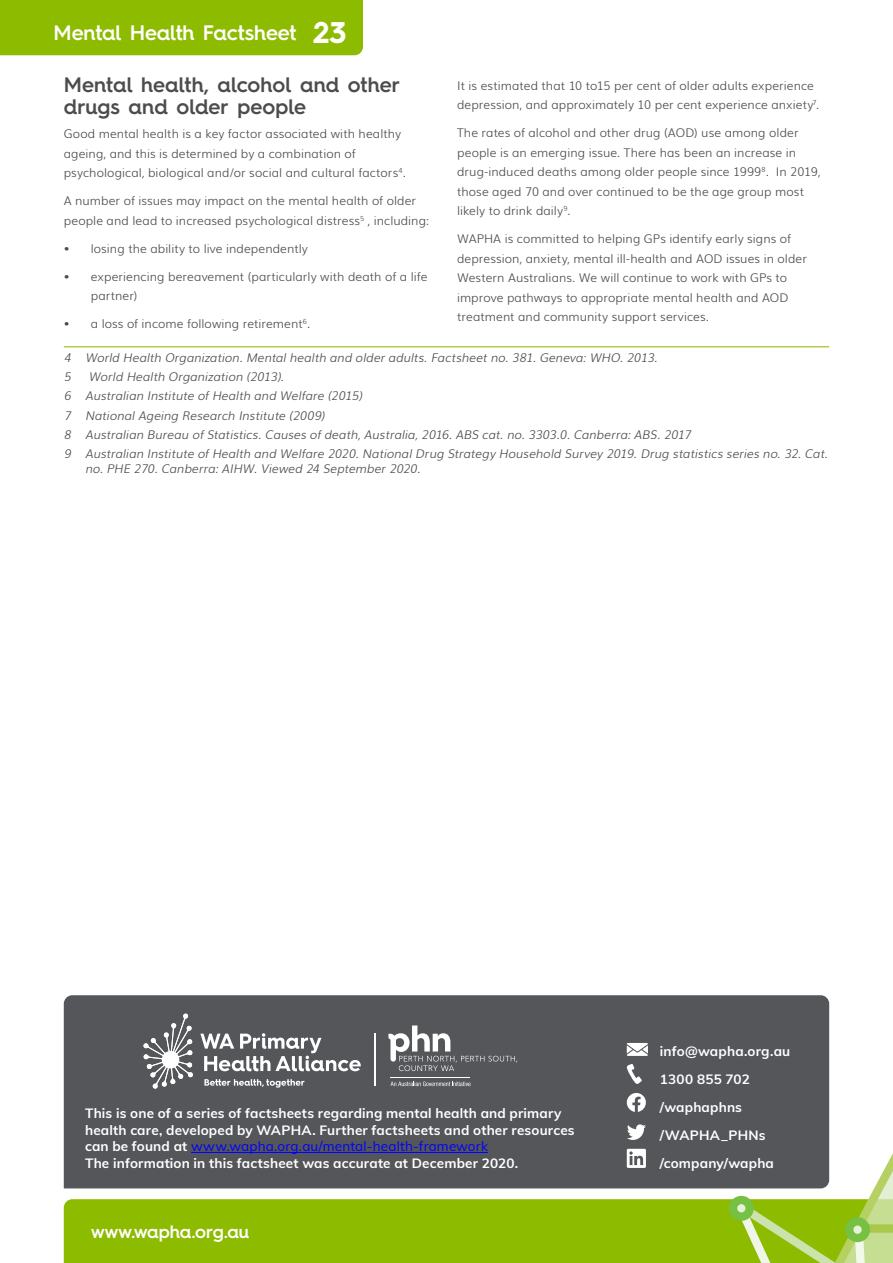
<style>
.page{position:relative;width:893px;height:1263px;background:#fff}
.page>*{position:absolute;margin:0;border:0;box-sizing:border-box;transform-origin:0 0}
.t1{font:600 21px/22.5px "Hurme Geometric Sans 4";color:#4b4c4d}
.t2{font:600 21px "Hurme Geometric Sans 4";letter-spacing:-.01em;color:#fff}
.t3{font:600 18px "Hurme Geometric Sans 4";letter-spacing:-.005em;color:#fff}
.t4{font:700 13.5px/16.5px "Muli";letter-spacing:.01em;color:#fff}
.t5{font:300 12px/19.5px "Muli";letter-spacing:.005em;color:#4b4c4d}
.Footnotes{font:italic 300 12px/15px "Muli";color:#4b4c4d}
.s1{font-weight:700;font-size:30px}
.s2{font-weight:700;font-size:27px}
.s3{font-weight:400;color:#00f}
</style>
<div class="page">
<div style="left:64px;top:1199px;width:664px;height:64px;background:#8dbb00"></div>
<svg style="left:728px;top:1127px;width:165px;height:136px"></svg>
<div style="left:0;top:0;width:363px;height:55px;background:#8dbb00"></div>
<hr style="left:64px;top:346px;width:765px;height:1px;background:#8dbb00">
<div style="left:54px;top:11px;width:309px;height:35px;background:#8dbb00"></div>
<div style="left:64px;top:995px;width:765px;height:193px;background:#54565a"></div>
<hr style="left:191px;top:1152px;width:297px;height:1px;background:#00f">
<svg style="left:627px;top:1043px;width:21px;height:13px"></svg>
<svg style="left:626px;top:1064px;width:16px;height:20px"></svg>
<svg style="left:627px;top:1093px;width:19px;height:19px"></svg>
<svg style="left:627px;top:1124px;width:19px;height:16px"></svg>
<svg style="left:627px;top:1149px;width:19px;height:19px"></svg>
<svg style="left:143px;top:1013px;width:50px;height:75px"></svg>
<svg style="left:388px;top:1025px;width:129px;height:46px;background:#707275"></svg>
<svg style="left:390px;top:1081px;width:81px;height:5px"></svg>
<hr style="left:390px;top:1077px;width:80px;height:1px;background:#fff">
<hr style="left:374px;top:1034px;width:1px;height:52px;background:#fff">
<svg style="left:200px;top:1033px;width:161px;height:38px"></svg>
<svg style="left:204px;top:1079px;width:100px;height:9px"></svg>
<h1 class="t2" style="left:54px;top:18px;width:294px">Mental Health Factsheet <span class="s1">23</span></h1>
<h2 class="t3" style="left:64px;top:20px;width:236px">Mental Health Factsheet <span class="s2">1</span></h2>
<p class="t1" style="left:64px;top:73px;width:338px">Mental health, alcohol and other drugs and older people</p>
<p class="t5" style="left:64px;top:123px;width:344px">Good mental health is a key factor associated with healthy ageing, and this is determined by a combination of psychological, biological and/or social and cultural factors<sup>4</sup>.</p>
<p class="t5" style="left:64px;top:190px;width:367px">A number of issues may impact on the mental health of older people and lead to increased psychological distress<sup>5</sup> , including:</p>
<p class="t5" style="left:64px;top:238px;width:246px">• losing the ability to live independently</p>
<p class="t5" style="left:91px;top:266px;width:338px;text-indent:-27px">• experiencing bereavement (particularly with death of a life partner)</p>
<p class="t5" style="left:64px;top:313px;width:248px">• a loss of income following retirement<sup>6</sup>.</p>
<p class="Footnotes" style="left:64px;top:349px;width:598px">4 World Health Organization.Mentalhealth and olderadults.Factsheetno.381.Geneva:WHO.2013.</p>
<p class="Footnotes" style="left:64px;top:368px;width:225px">5 World Health Organization (2013).</p>
<p class="Footnotes" style="left:64px;top:388px;width:303px">6 Australian Institute ofHealth and Welfare (2015)</p>
<p class="Footnotes" style="left:64px;top:407px;width:265px">7 NationalAgeing Research Institute (2009)</p>
<p class="Footnotes" style="left:64px;top:426px;width:632px">8 Australian Bureau ofStatistics.Causesofdeath,Australia,2016.ABS cat.no.3303.0.Canberra:ABS.2017</p>
<p class="Footnotes" style="left:85px;top:445px;width:747px;text-indent:-21px">9 Australian Institute ofHealth and Welfare 2020.NationalDrug Strategy Household Survey 2019.Drug statisticsseriesno.32.Cat. no.PHE 270.Canberra:AIHW.Viewed 24 September2020.</p>
<p class="t5" style="left:457px;top:75px;width:364px">It is estimated that 10 to15 per cent of older adults experience depression, and approximately 10 per cent experience anxiety<sup>7</sup>.</p>
<p class="t5" style="left:457px;top:122px;width:365px">The rates of alcohol and other drug (AOD) use among older people is an emerging issue. There has been an increase in drug-induced deaths among older people since 1999<sup>8</sup>. In 2019, those aged 70 and over continued to be the age group most likely to drink daily<sup>9</sup>.</p>
<p class="t5" style="left:457px;top:228px;width:351px">WAPHA is committed to helping GPs identify early signs of depression, anxiety, mental ill-health and AOD issues in older Western Australians. We will continue to work with GPs to improve pathways to appropriate mental health and AOD treatment and community support services.</p>
<p class="t4" style="left:85px;top:1105px;width:491px">This is one of a series of factsheets regarding mental health and primary health care, developed by WAPHA. Further factsheets and other resources can be found at <span class="s3">www.wapha.org.au/mental-health-framework<br></span>The information in this factsheet was accurate at December 2020.</p>
<h2 class="t3" style="left:91px;top:1219px;width:160px">www.wapha.org.au</h2>
<p class="t4" style="left:660px;top:1042px;width:132px">info@wapha.org.au</p>
<p class="t4" style="left:660px;top:1070px;width:91px">1300 855 702</p>
<p class="t4" style="left:660px;top:1098px;width:84px">/waphaphns</p>
<p class="t4" style="left:660px;top:1126px;width:107px">/WAPHA_PHNs</p>
<p class="t4" style="left:660px;top:1154px;width:116px">/company/wapha</p>
</div>
